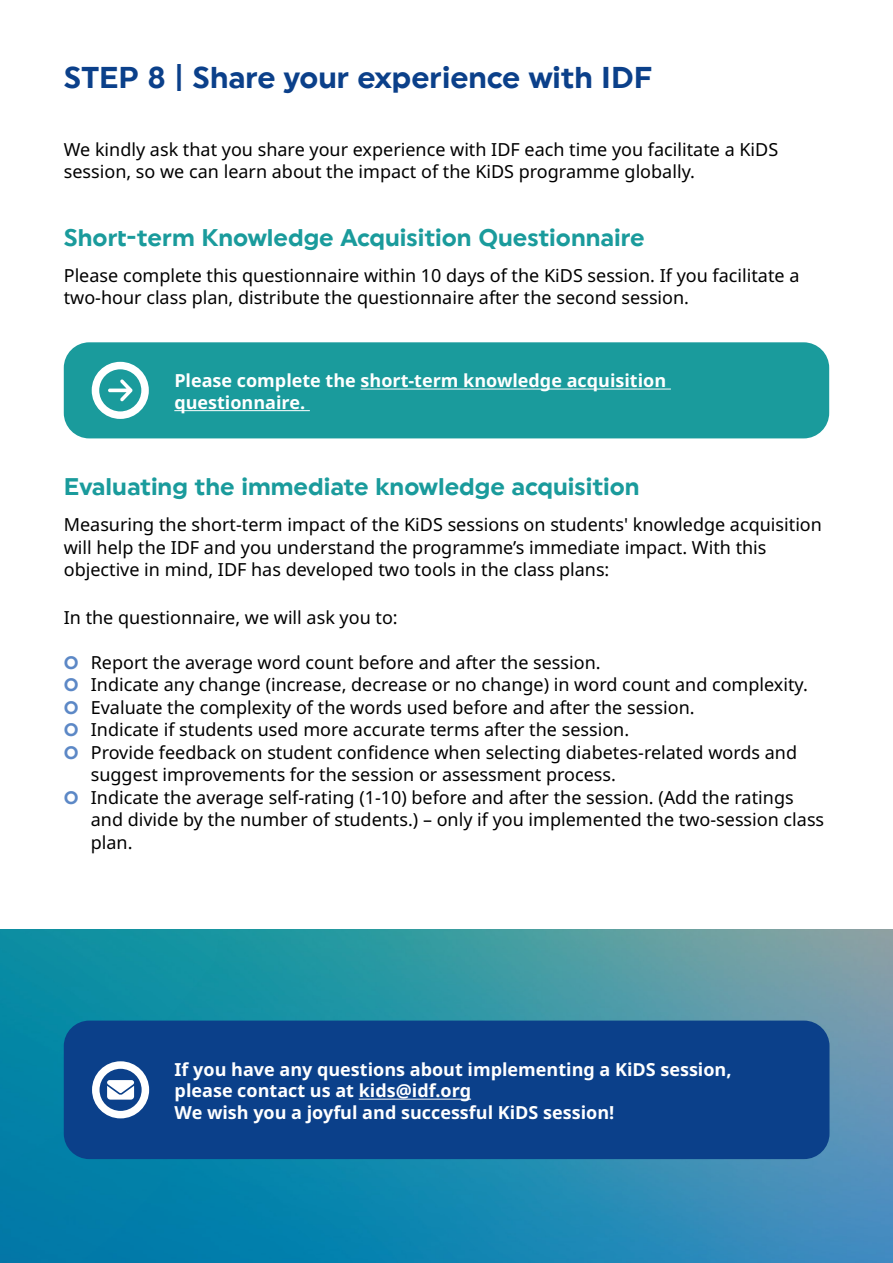
<style>
.page{position:relative;width:893px;height:1263px;background:#fff}
.page>*{position:absolute;margin:0;border:0;box-sizing:border-box;transform-origin:0 0}
.t1{font:30px "Uniform Regular 2";color:#0b408a}
.t2{font:24px "Uniform Regular 2";color:#1a9b9c}
.t3{font:18px/22.5px "Noto Sans";color:#000}
.t4{font:700 18px/21.6px "Noto Sans";color:#fff}
.s1{font-family:"Uniform Regular 2";color:#5c88c6}
</style>
<div class="page">
<img style="left:0;top:929px;width:893px;height:334px">
<div style="left:64px;top:342px;width:765px;height:96px;background:#1a9b9c;border-radius:26px"></div>
<hr style="left:361px;top:389px;width:310px;height:1px;background:#fff">
<hr style="left:174px;top:410px;width:136px;height:1px;background:#fff">
<div style="left:92px;top:362px;width:57px;height:57px;border:8px solid #fff;border-radius:50%"></div>
<svg style="left:108px;top:379px;width:25px;height:22px"></svg>
<div style="left:64px;top:1020px;width:765px;height:139px;background:#0b408a;border-radius:26px"></div>
<hr style="left:359px;top:1099px;width:112px;height:1px;background:#fff">
<div style="left:92px;top:1061px;width:57px;height:57px;border:8px solid #fff;border-radius:50%"></div>
<svg style="left:107px;top:1080px;width:27px;height:19px"></svg>
<h1 class="t1" style="left:64px;top:64px;width:590px">STEP 8 | Share your experience with IDF</h1>
<p class="t3" style="left:64px;top:138px;width:716px">We kindly ask that you share your experience with IDF each time you facilitate a KiDS session, so we can learn about the impact of the KiDS programme globally.</p>
<h2 class="t2" style="left:64px;top:223px;width:583px">Short-term Knowledge Acquisition Questionnaire</h2>
<p class="t3" style="left:64px;top:264px;width:737px">Please complete this questionnaire within 10 days of the KiDS session. If you facilitate a two-hour class plan, distribute the questionnaire after the second session.</p>
<p class="t4" style="left:174px;top:372px;width:493px">Please complete the short-term knowledge acquisition questionnaire.</p>
<h2 class="t2" style="left:64px;top:476px;width:577px">Evaluating the immediate knowledge acquisition</h2>
<p class="t3" style="left:64px;top:514px;width:760px">Measuring the short-term impact of the KiDS sessions on students' knowledge acquisition will help the IDF and you understand the programme’s immediate impact. With this objective in mind, IDF has developed two tools in the class plans:</p>
<p class="t3" style="left:64px;top:606px;width:335px">In the questionnaire, we will ask you to:</p>
<p class="t3" style="left:64px;top:651px;width:538px"><span class="s1">O</span> Report the average word count before and after the session.</p>
<p class="t3" style="left:64px;top:674px;width:746px"><span class="s1">O</span> Indicate any change (increase, decrease or no change) in word count and complexity.</p>
<p class="t3" style="left:64px;top:696px;width:632px"><span class="s1">O</span> Evaluate the complexity of the words used before and after the session.</p>
<p class="t3" style="left:64px;top:719px;width:567px"><span class="s1">O</span> Indicate if students used more accurate terms after the session.</p>
<p class="t3" style="left:64px;top:741px;width:735px"><span class="s1">O</span> Provide feedback on student confidence when selecting diabetes-related words and</p>
<p class="t3" style="left:91px;top:764px;width:527px">suggest improvements for the session or assessment process.</p>
<p class="t3" style="left:64px;top:786px;width:731px"><span class="s1">O</span> Indicate the average self-rating (1-10) before and after the session. (Add the ratings</p>
<p class="t3" style="left:91px;top:809px;width:735px">and divide by the number of students.) – only if you implemented the two-session class</p>
<p class="t3" style="left:91px;top:831px;width:43px">plan.</p>
<p class="t4" style="left:175px;top:1060px;width:558px">If you have any questions about implementing a KiDS session, please contact us at kids@idf.org<br>We wish you a joyful and successful KiDS session!</p>
</div>
